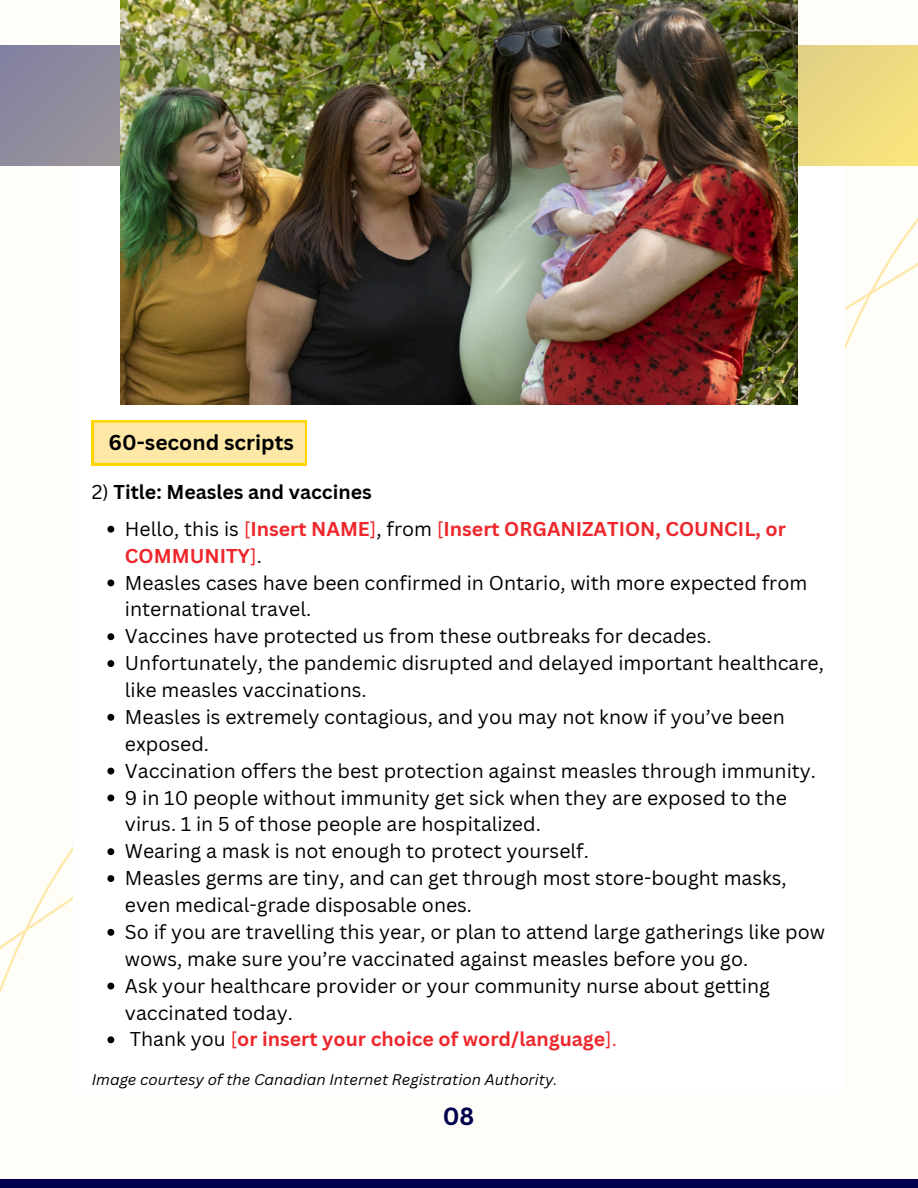
<style>
.page{position:relative;width:918px;height:1188px;background:#fffdf7}
.page>*{position:absolute;margin:0;border:0;box-sizing:border-box;transform-origin:0 0}
.t1{font:700 24.15px "Canva Sans";color:#00004d}
.t2{font:700 21px "Canva Sans";color:#000}
.t3{font:19.5px/26.8px "Canva Sans";color:#000}
.t4{font:700 19.5px/26.8px "Canva Sans";color:#ed272b}
.t5{font:700 19.5px "Canva Sans";color:#000}
.t6{font:italic 15px "Canva Sans";color:#000}
.s1{font-weight:400}
.s2{font-weight:400;color:#000}
</style>
<div class="page">
<div style="left:0;top:1180px;width:918px;height:8px;background:#00004d"></div>
<svg style="left:845px;top:165px;width:73px;height:184px"></svg>
<div style="left:73px;top:165px;width:772px;height:929px;background:#fff"></div>
<svg style="left:0;top:45px;width:918px;height:120px;background:#bdb28e"></svg>
<img style="left:120px;top:0;width:678px;height:404px">
<svg style="left:92px;top:420px;width:215px;height:45px;background:#fee593"></svg>
<svg style="left:107px;top:526px;width:7px;height:7px"></svg>
<svg style="left:107px;top:580px;width:7px;height:6px"></svg>
<svg style="left:107px;top:633px;width:7px;height:7px"></svg>
<svg style="left:107px;top:660px;width:7px;height:7px"></svg>
<svg style="left:107px;top:714px;width:7px;height:7px"></svg>
<svg style="left:107px;top:768px;width:7px;height:7px"></svg>
<svg style="left:0;top:794px;width:115px;height:196px"></svg>
<svg style="left:107px;top:1036px;width:7px;height:7px"></svg>
<h1 class="t2" style="left:109px;top:428px;width:187px">60-second scripts</h1>
<h2 class="t5" style="left:92px;top:478px;width:281px"><span class="s1">2)</span> Title: Measles and vaccines</h2>
<p class="t4" style="left:125px;top:515px;width:663px"><span class="s2">Hello, this is</span> <span class="s1">[</span>Insert NAME<span class="s1">]</span><span class="s2">, from</span> <span class="s1">[</span>Insert ORGANIZATION, COUNCIL, or<br>COMMUNITY<span class="s1">]</span><span class="s2">.</span></p>
<p class="t3" style="left:125px;top:569px;width:684px">Measles cases have been confirmed in Ontario, with more expected from international travel.</p>
<p class="t3" style="left:125px;top:622px;width:588px">Vaccines have protected us from these outbreaks for decades.</p>
<p class="t3" style="left:125px;top:649px;width:701px">Unfortunately, the pandemic disrupted and delayed important healthcare, like measles vaccinations.</p>
<p class="t3" style="left:125px;top:703px;width:661px">Measles is extremely contagious, and you may not know if you’ve been exposed.</p>
<p class="t3" style="left:125px;top:757px;width:693px">Vaccination offers the best protection against measles through immunity.</p>
<p class="t3" style="left:125px;top:784px;width:663px">9 in 10 people without immunity get sick when they are exposed to the virus. 1 in 5 of those people are hospitalized.</p>
<p class="t3" style="left:125px;top:837px;width:465px">Wearing a mask is not enough to protect yourself.</p>
<p class="t3" style="left:125px;top:864px;width:663px">Measles germs are tiny, and can get through most store-bought masks, even medical-grade disposable ones.</p>
<p class="t3" style="left:125px;top:918px;width:702px">So if you are travelling this year, or plan to attend large gatherings like pow wows, make sure you’re vaccinated against measles before you go.</p>
<p class="t3" style="left:125px;top:972px;width:647px">Ask your healthcare provider or your community nurse about getting vaccinated today.</p>
<p class="t4" style="left:130px;top:1025px;width:489px"><span class="s2">Thank you</span> <span class="s1">[</span>or insert your choice of word/language<span class="s1">].</span></p>
<p class="t6" style="left:92px;top:1069px;width:467px">Image courtesy of the Canadian Internet Registration Authority.</p>
<p class="t1" style="left:443px;top:1100px;width:33px">08</p>
</div>
